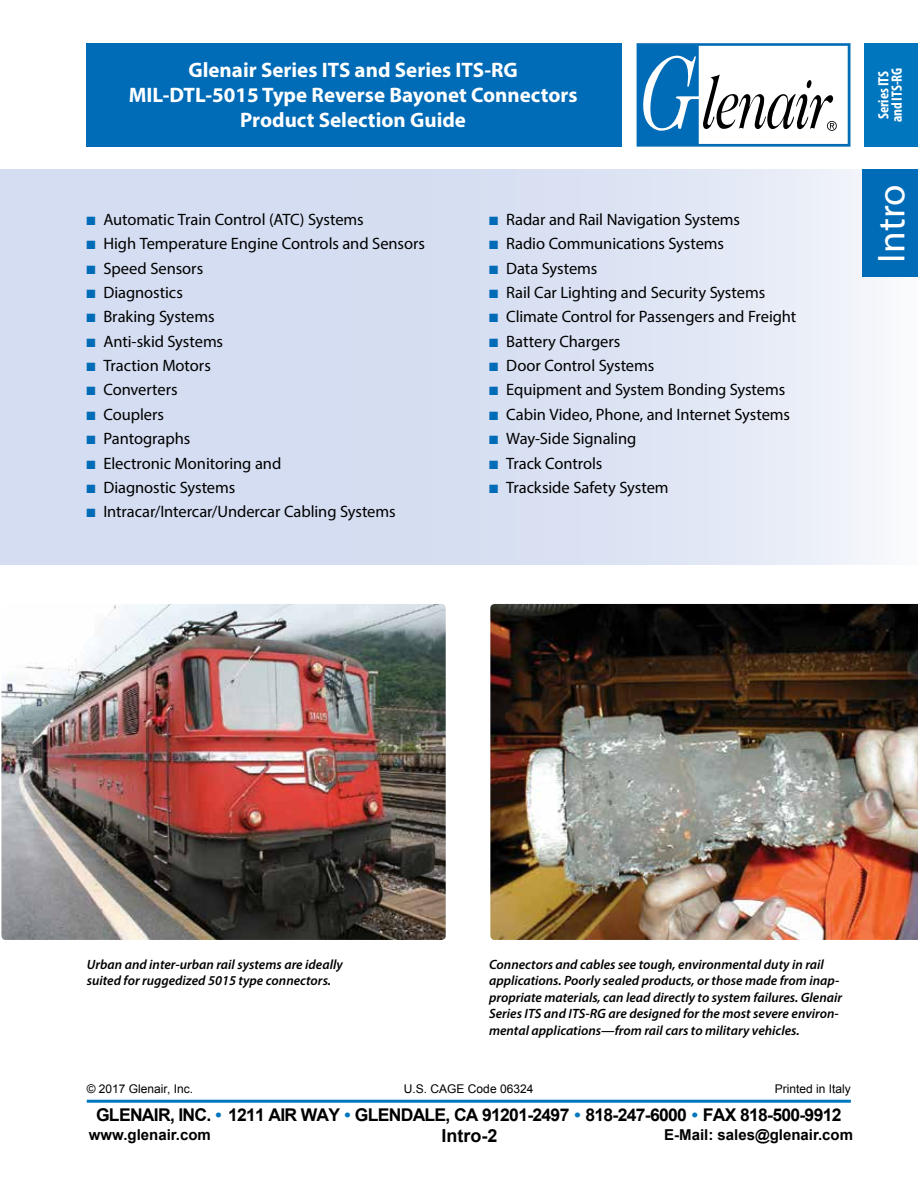
<style>
.page{position:relative;width:918px;height:1188px;background:#fff}
.page>*{position:absolute;margin:0;border:0;box-sizing:border-box;transform-origin:0 0}
.t1{font:39px "Myriad Pro";color:#fff}
.t2{font:700 21px/25.2px "Myriad Pro";color:#fff;text-align:center}
.t3{font:700 18px "Arial";color:#000}
.t4{font:700 17.55px "Arial";letter-spacing:-.04em;color:#000}
.t5{font:16.5px "Myriad Pro";letter-spacing:-.005em;color:#000}
.t6{font:700 15px "Arial";color:#000}
.t7{font:700 condensed 15px/13.5px "Myriad Pro";letter-spacing:-.01em;color:#fff}
.t8{font:italic 600 13.5px/16.5px "Myriad Pro";color:#000}
.t9{font:12px "Arial";color:#000}
.t10{font:12px "Zapf Dingbats ITC";color:#006bb6}
.s1{color:#006bb6}
.s2{color:#0076be}
</style>
<div class="page">
<div style="left:864px;top:43px;width:54px;height:104px;background:#0076be"></div>
<div style="left:86px;top:43px;width:536px;height:104px;background:#006bb6"></div>
<svg style="left:637px;top:43px;width:213px;height:103px"></svg>
<hr style="left:87px;top:1100px;width:764px;height:3px;background:#0076be">
<div style="left:0;top:169px;width:918px;height:396px;background:linear-gradient(to right,#ccd7ee,#ebeff8)"></div>
<img style="left:1px;top:604px;width:445px;height:336px">
<img style="left:490px;top:604px;width:428px;height:336px">
<div style="left:863px;top:169px;width:55px;height:108px;background:#006bb6"></div>
<p class="t2" style="left:129px;top:56px;width:450px">Glenair Series ITS and Series ITS-RG<br>MIL-DTL-5015 Type Reverse Bayonet Connectors<br>Product Selection Guide</p>
<p class="t5" style="left:86px;top:209px;width:279px"><span class="s1">■</span> Automatic Train Control (ATC) Systems</p>
<p class="t5" style="left:86px;top:233px;width:340px"><span class="s1">■</span> High Temperature Engine Controls and Sensors</p>
<p class="t10" style="left:96px;top:264px;width:5px">■</p>
<p class="t10" style="left:96px;top:215px;width:5px">■</p>
<p class="t5" style="left:86px;top:258px;width:118px"><span class="s1">■</span> Speed Sensors</p>
<p class="t10" style="left:96px;top:288px;width:5px">■</p>
<p class="t5" style="left:86px;top:282px;width:98px"><span class="s1">■</span> Diagnostics</p>
<p class="t5" style="left:86px;top:307px;width:130px"><span class="s1">■</span> Braking Systems</p>
<p class="t10" style="left:96px;top:337px;width:5px">■</p>
<p class="t5" style="left:86px;top:331px;width:138px"><span class="s1">■</span> Anti-skid Systems</p>
<p class="t5" style="left:86px;top:355px;width:126px"><span class="s1">■</span> Traction Motors</p>
<p class="t5" style="left:86px;top:380px;width:93px"><span class="s1">■</span> Converters</p>
<p class="t10" style="left:96px;top:410px;width:5px">■</p>
<p class="t5" style="left:86px;top:404px;width:79px"><span class="s1">■</span> Couplers</p>
<p class="t5" style="left:86px;top:428px;width:106px"><span class="s1">■</span> Pantographs</p>
<p class="t10" style="left:96px;top:459px;width:5px">■</p>
<p class="t5" style="left:86px;top:453px;width:196px"><span class="s1">■</span> Electronic Monitoring and</p>
<p class="t10" style="left:96px;top:483px;width:5px">■</p>
<p class="t5" style="left:86px;top:477px;width:150px"><span class="s1">■</span> Diagnostic Systems</p>
<p class="t5" style="left:86px;top:502px;width:311px"><span class="s1">■</span> Intracar/Intercar/Undercar Cabling Systems</p>
<p class="t5" style="left:489px;top:209px;width:252px"><span class="s1">■</span> Radar and Rail Navigation Systems</p>
<p class="t5" style="left:489px;top:233px;width:236px"><span class="s1">■</span> Radio Communications Systems</p>
<p class="t5" style="left:489px;top:258px;width:110px"><span class="s1">■</span> Data Systems</p>
<p class="t5" style="left:489px;top:282px;width:277px"><span class="s1">■</span> Rail Car Lighting and Security Systems</p>
<p class="t5" style="left:489px;top:307px;width:309px"><span class="s1">■</span> Climate Control for Passengers and Freight</p>
<p class="t5" style="left:489px;top:331px;width:133px"><span class="s1">■</span> Battery Chargers</p>
<p class="t5" style="left:489px;top:355px;width:167px"><span class="s1">■</span> Door Control Systems</p>
<p class="t5" style="left:489px;top:380px;width:297px"><span class="s1">■</span> Equipment and System Bonding Systems</p>
<p class="t5" style="left:489px;top:404px;width:302px"><span class="s1">■</span> Cabin Video, Phone, and Internet Systems</p>
<p class="t5" style="left:489px;top:428px;width:149px"><span class="s1">■</span> Way-Side Signaling</p>
<p class="t5" style="left:489px;top:453px;width:115px"><span class="s1">■</span> Track Controls</p>
<p class="t5" style="left:489px;top:477px;width:181px"><span class="s1">■</span> Trackside Safety System</p>
<p class="t7" style="left:876px;top:122px;width:56px;rotate:-90deg">Series ITS and ITS-RG</p>
<h1 class="t1" style="left:867px;top:263px;width:79px;rotate:-90deg">Intro</h1>
<p class="t8" style="left:87px;top:955px;width:258px">Urban and inter-urban rail systems are ideally suited for ruggedized 5015 type connectors.</p>
<p class="t8" style="left:489px;top:955px;width:355px">Connectors and cables see tough, environmental duty in rail applications. Poorly sealed products, or those made from inap&shy;propriate materials, can lead directly to system failures. Glenair Series ITS and ITS-RG are designed for the most severe environ&shy;mental applications—from rail cars to military vehicles.</p>
<p class="t9" style="left:87px;top:1081px;width:108px">© 2017 Glenair, Inc.</p>
<p class="t9" style="left:775px;top:1081px;width:78px">Printed in Italy</p>
<p class="t3" style="left:441px;top:1123px;width:57px">Intro-2</p>
<p class="t9" style="left:404px;top:1081px;width:131px">U.S. CAGE Code 06324</p>
<p class="t4" style="left:96px;top:1103px;width:747px">GLENAIR, INC. <span class="s2">•</span> 1211 AIR WAY <span class="s2">•</span> GLENDALE, CA 91201-2497 <span class="s2">•</span> 818-247-6000 <span class="s2">•</span> FAX 818-500-9912</p>
<p class="t6" style="left:89px;top:1124px;width:123px">www.glenair.com</p>
<p class="t6" style="left:664px;top:1124px;width:190px">E-Mail: sales@glenair.com</p>
</div>
